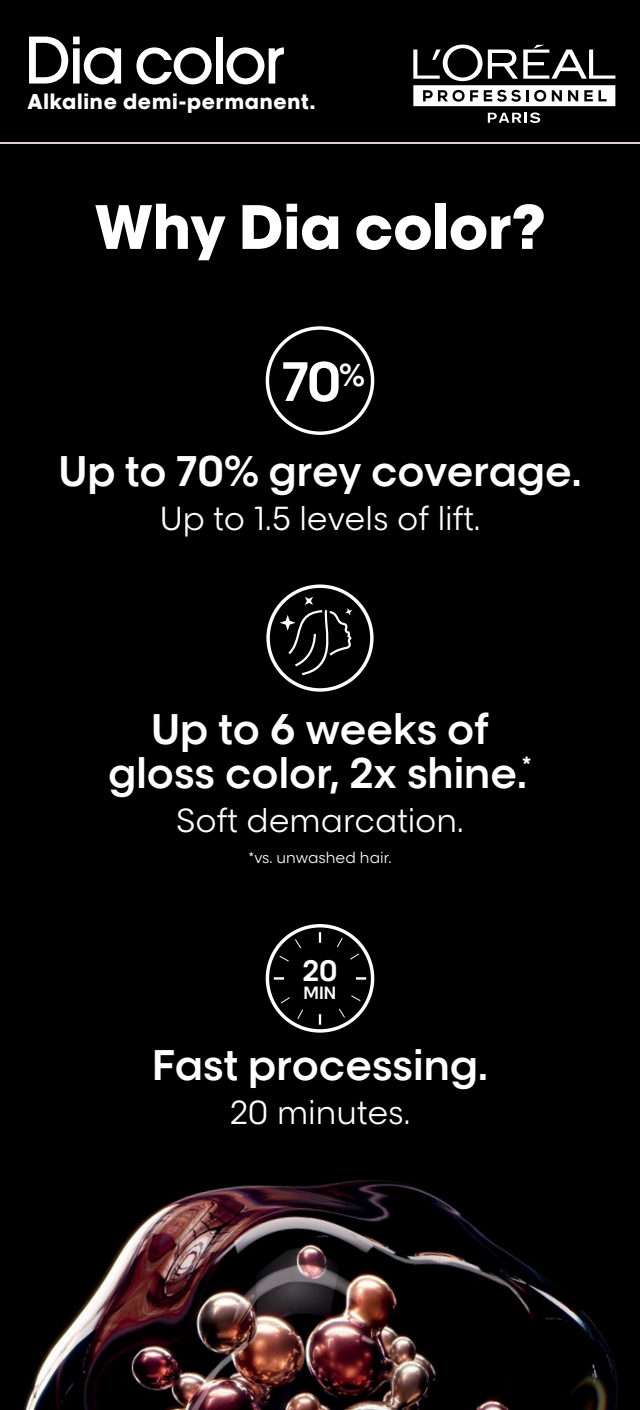
<style>
.page{position:relative;width:640px;height:1410px;background:#fff}
.page>*{position:absolute;margin:0;border:0;box-sizing:border-box;transform-origin:0 0}
.t1{font:59.6px "LOREAL PRO 5 Bold";color:#fff}
.t2{font:700 52.8px "LOREAL PRO 4 Semi";color:#fff}
.t3{font:700 40.8px/44px "LOREAL PRO 4 Semi";color:#fff;text-align:center}
.t4{font:31.8px "LOREAL PRO 2 Book";color:#fff}
.t5{font:700 28.2px "LOREAL PRO 4 Semi";color:#fff}
.t6{font:20.4px "LOREAL PRO 5 Bold";letter-spacing:.04em;color:#fff}
.t7{font:700 16.8px "LOREAL PRO 4 Semi";color:#fff}
.t8{font:15px "LOREAL PRO 2 Book";color:#fff}
</style>
<div class="page">
<div style="left:0;top:98px;width:640px;height:1312px;background:#000"></div>
<img style="left:23px;top:1180px;width:595px;height:230px">
<div style="left:0;top:0;width:640px;height:143px;background:#000"></div>
<hr style="left:0;top:142px;width:640px;height:2px;background:#e5cdc8">
<svg style="left:29px;top:37px;width:92px;height:47px"></svg>
<svg style="left:136px;top:47px;width:76px;height:37px"></svg>
<div style="left:216px;top:37px;width:6px;height:47px;background:#fff"></div>
<svg style="left:227px;top:47px;width:57px;height:37px"></svg>
<svg style="left:488px;top:112px;width:52px;height:11px"></svg>
<svg style="left:413px;top:45px;width:202px;height:61px"></svg>
<div style="left:266px;top:584px;width:108px;height:108px;border:3px solid #fff;border-radius:50%"></div>
<svg style="left:280px;top:597px;width:73px;height:78px"></svg>
<div style="left:266px;top:326px;width:108px;height:109px;border:3px solid #fff;border-radius:50%"></div>
<div style="left:266px;top:924px;width:108px;height:109px;border:3px solid #fff;border-radius:50%"></div>
<svg style="left:274px;top:932px;width:92px;height:93px"></svg>
<p class="t6" style="left:27px;top:86px;width:289px">Alkaline demi-permanent.</p>
<h1 class="t1" style="left:94px;top:181px;width:453px">Why Dia color?</h1>
<p class="t2" style="left:281px;top:342px;width:85px">70<sup>%</sup></p>
<p class="t3" style="left:58px;top:446px;width:525px">Up to 70% grey coverage.</p>
<p class="t4" style="left:160px;top:495px;width:322px">Up to 1.5 levels of lift.</p>
<p class="t3" style="left:108px;top:705px;width:425px">Up to 6 weeks of gloss color, 2x shine.<sup>*</sup></p>
<p class="t4" style="left:176px;top:797px;width:289px">Soft demarcation.</p>
<p class="t8" style="left:249px;top:846px;width:144px">*vs. unwashed hair.</p>
<p class="t5" style="left:302px;top:949px;width:37px">20</p>
<p class="t7" style="left:304px;top:981px;width:34px">MIN</p>
<p class="t3" style="left:152px;top:1040px;width:337px">Fast processing.</p>
<p class="t4" style="left:230px;top:1089px;width:182px">20 minutes.</p>
</div>
